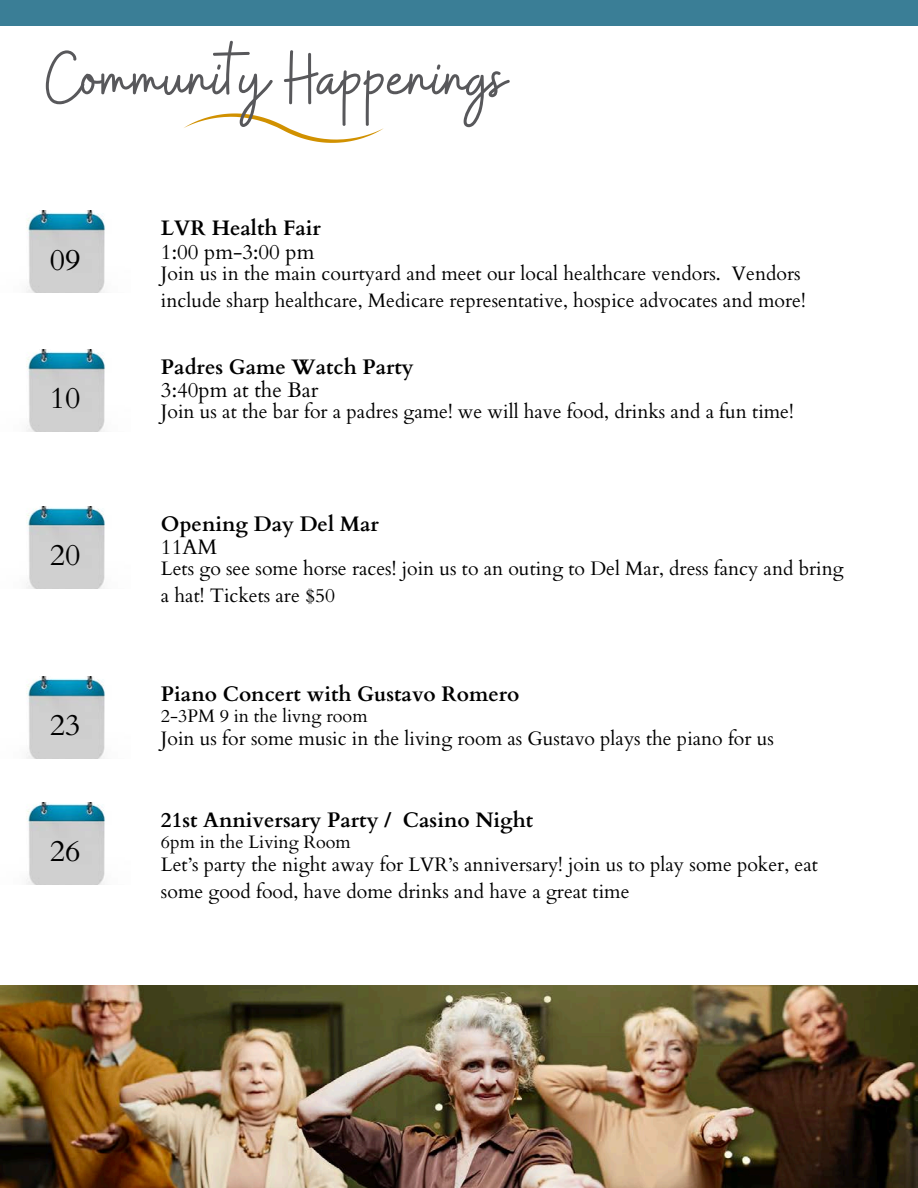
<style>
.page{position:relative;width:918px;height:1188px;background:#fff}
.page>*{position:absolute;margin:0;border:0;box-sizing:border-box;transform-origin:0 0}
.t1{font:75px "Buffalo";color:#58585b}
.t2{font:30px "Cardo";color:#000}
.t3{font:700 21px "Cardo";color:#000}
.t4{font:21px "Cardo";color:#000}
.t5{font:19.5px/27px "Cardo";color:#000}
.t6{font:18px "Cardo";color:#000}
</style>
<div class="page">
<img style="left:0;top:986px;width:918px;height:202px">
<svg style="left:184px;top:113px;width:200px;height:30px"></svg>
<div style="left:0;top:0;width:918px;height:26px;background:#3a7e96"></div>
<img style="left:26px;top:506px;width:79px;height:83px">
<img style="left:26px;top:677px;width:79px;height:82px">
<img style="left:26px;top:802px;width:79px;height:82px">
<img style="left:26px;top:211px;width:79px;height:82px">
<img style="left:26px;top:350px;width:79px;height:82px">
<p class="t1" style="left:46px;top:29px;width:462px">Community Happenings</p>
<h4 class="t2" style="left:50px;top:240px;width:32px">09</h4>
<h4 class="t2" style="left:50px;top:379px;width:32px">10</h4>
<h4 class="t2" style="left:50px;top:535px;width:32px">20</h4>
<h4 class="t2" style="left:50px;top:706px;width:32px">23</h4>
<h4 class="t2" style="left:50px;top:831px;width:32px">26</h4>
<p class="t3" style="left:161px;top:215px;width:162px">LVR Health Fair</p>
<h3 class="t5" style="left:161px;top:260px;width:646px">Join us in the main courtyard and meet our local healthcare vendors. Vendors include sharp healthcare, Medicare representative, hospice advocates and more!</h3>
<p class="t4" style="left:161px;top:238px;width:155px">1:00 pm-3:00 pm</p>
<p class="t3" style="left:161px;top:353px;width:254px">Padres Game Watch Party</p>
<h3 class="t5" style="left:161px;top:399px;width:634px">Join us at the bar for a padres game! we will have food, drinks and a fun time!</h3>
<p class="t4" style="left:161px;top:377px;width:159px">3:40pm at the Bar</p>
<p class="t3" style="left:161px;top:510px;width:219px">Opening Day Del Mar</p>
<h3 class="t5" style="left:161px;top:555px;width:684px">Lets go see some horse races! join us to an outing to Del Mar, dress fancy and bring a hat! Tickets are $50</h3>
<p class="t4" style="left:161px;top:533px;width:58px">11AM</p>
<p class="t3" style="left:161px;top:680px;width:360px">Piano Concert with Gustavo Romero</p>
<h3 class="t5" style="left:161px;top:726px;width:615px">Join us for some music in the living room as Gustavo plays the piano for us</h3>
<p class="t6" style="left:161px;top:705px;width:208px">2-3PM 9 in the livng room</p>
<p class="t3" style="left:161px;top:806px;width:374px">21st Anniversary Party / Casino Night</p>
<h3 class="t5" style="left:161px;top:851px;width:658px">Let’s party the night away for LVR’s anniversary! join us to play some poker, eat some good food, have dome drinks and have a great time</h3>
<p class="t6" style="left:161px;top:830px;width:191px">6pm in the Living Room</p>
</div>
